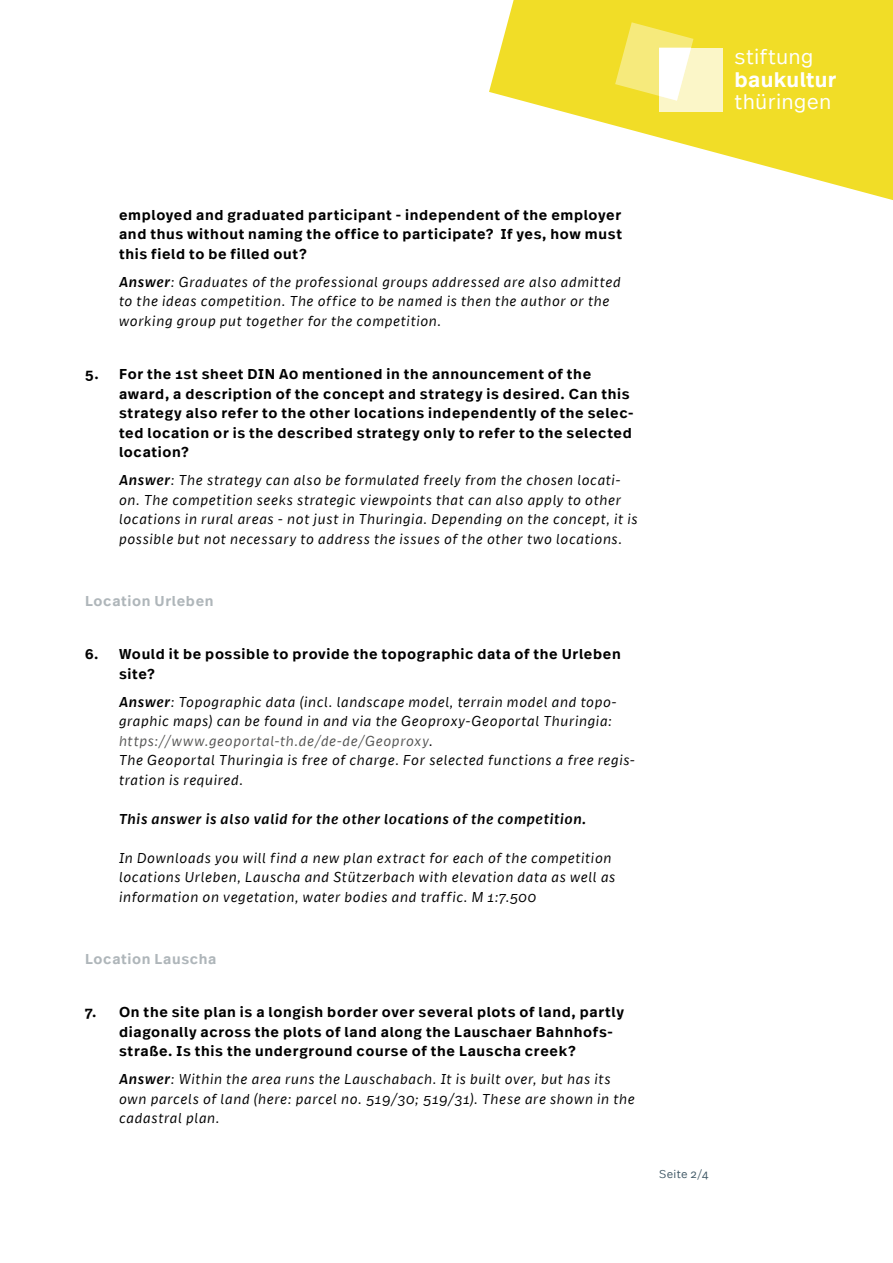
<style>
.page{position:relative;width:893px;height:1263px;background:#fff}
.page>*{position:absolute;margin:0;border:0;box-sizing:border-box;transform-origin:0 0}
.t1{font:300 21px "Real Text Pro";letter-spacing:.015em;color:#fff}
.t2{font:600 21px "Real Text Pro";letter-spacing:.015em;color:#fff}
.t3{font:italic 300 14.25px/19.5px "Real Text Pro";letter-spacing:.045em;color:#000}
.t4{font:600 14.25px/19.5px "Real Text Pro";letter-spacing:.045em;color:#000}
.t5{font:italic 500 14.25px "Real Text Pro";letter-spacing:.045em;color:#000}
.t6{font:600 14.25px "Real Text Pro";letter-spacing:.045em;color:#afb6ba}
.t7{font:300 11.25px "Real Text Pro";letter-spacing:.03em;color:#3f5765}
.s1{font-weight:500}
.s2{color:#565655}
</style>
<div class="page">
<svg style="left:489px;top:0;width:404px;height:200px;fill:#f1dd27"></svg>
<div style="left:659px;top:48px;width:64px;height:64px;background:#fbf6c8"></div>
<svg style="left:615px;top:22px;width:78px;height:79px;background:#f7ec88"></svg>
<h1 class="t1" style="left:735px;top:43px;width:80px">stiftung</h1>
<h1 class="t2" style="left:735px;top:65px;width:103px">baukultur</h1>
<h1 class="t1" style="left:735px;top:88px;width:98px">thüringen</h1>
<p class="t4" style="left:119px;top:205px;width:504px;text-align:justify">employed and graduated participant - independent of the employer and thus without naming the office to participate? If yes, how must this field to be filled out?</p>
<p class="t3" style="left:119px;top:271px;width:503px"><span class="s1">Answer</span>: Graduates of the professional groups addressed are also admitted to the ideas competition. The office to be named is then the author or the working group put together for the competition.</p>
<p class="t4" style="left:119px;top:364px;width:516px;text-indent:-34px">5. For the 1st sheet DIN A0 mentioned in the announcement of the award, a description of the concept and strategy is desired. Can this strategy also refer to the other locations independently of the selec&shy;ted location or is the described strategy only to refer to the selected location?</p>
<p class="t3" style="left:119px;top:470px;width:520px"><span class="s1">Answer</span>: The strategy can also be formulated freely from the chosen locati&shy;on. The competition seeks strategic viewpoints that can also apply to other locations in rural areas - not just in Thuringia. Depending on the concept, it is possible but not necessary to address the issues of the other two locations.</p>
<p class="t6" style="left:85px;top:591px;width:130px">Location Urleben</p>
<p class="t4" style="left:119px;top:644px;width:503px;text-indent:-34px">6. Would it be possible to provide the topographic data of the Urleben site?</p>
<p class="t3" style="left:119px;top:691px;width:517px"><span class="s1">Answer</span>: Topographic data (incl. landscape model, terrain model and topo&shy;graphic maps) can be found in and via the Geoproxy-Geoportal Thuringia: <span class="s2">https://www.geoportal-th.de/de-de/Geoproxy</span>.<br>The Geoportal Thuringia is free of charge. For selected functions a free regis&shy;tration is required.</p>
<p class="t5" style="left:119px;top:809px;width:469px">This answer is also valid for the other locations of the competition.</p>
<p class="t3" style="left:119px;top:847px;width:498px">In Downloads you will find a new plan extract for each of the competition locations Urleben, Lauscha and Stützerbach with elevation data as well as information on vegetation, water bodies and traffic. M 1:7.500</p>
<p class="t6" style="left:85px;top:948px;width:133px">Location Lauscha</p>
<p class="t4" style="left:119px;top:1002px;width:506px;text-indent:-34px">7. On the site plan is a longish border over several plots of land, partly diagonally across the plots of land along the Lauschaer Bahnhofs&shy;straße. Is this the underground course of the Lauscha creek?</p>
<p class="t3" style="left:119px;top:1069px;width:517px"><span class="s1">Answer</span>: Within the area runs the Lauschabach. It is built over, but has its own parcels of land (here: parcel no. 519/30; 519/31). These are shown in the cadastral plan.</p>
<p class="t7" style="left:659px;top:1167px;width:51px">Seite 2/4</p>
</div>
